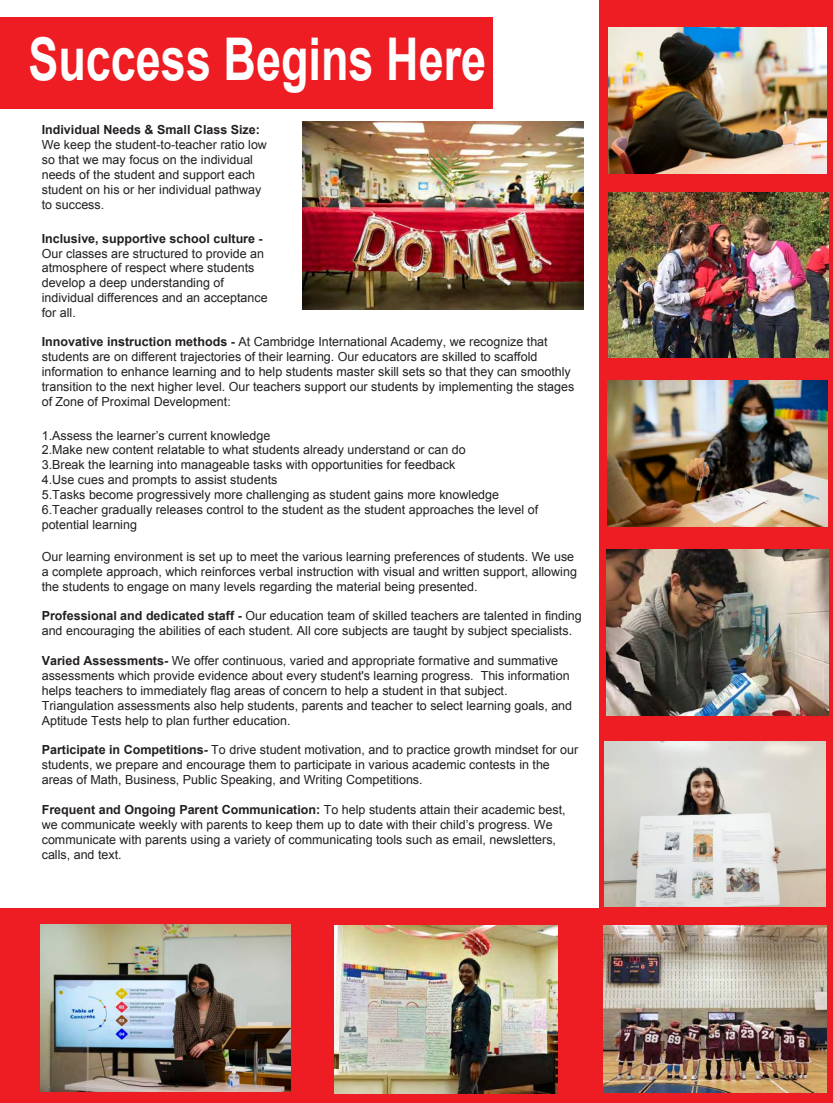
<style>
.page{position:relative;width:833px;height:1103px;background:#fff}
.page>*{position:absolute;margin:0;border:0;box-sizing:border-box;transform-origin:0 0}
.t1{font:700 58.88px "Arial";color:#fff;scale:.76 1}
.t2{font:12.5px/14.9px "Arial";color:#231f20}
.t3{font:700 12.5px "Arial";color:#231f20}
.s1{font-weight:700}
</style>
<div class="page">
<div style="left:0;top:18px;width:492px;height:91px;background:#ee1d23"></div>
<div style="left:599px;top:0;width:233px;height:1091px;background:#ee1d23"></div>
<div style="left:0;top:908px;width:832px;height:194px;background:#ee1d23"></div>
<img style="left:334px;top:925px;width:223px;height:168px">
<img style="left:603px;top:925px;width:223px;height:167px">
<img style="left:608px;top:193px;width:220px;height:165px">
<img style="left:606px;top:549px;width:222px;height:166px">
<img style="left:302px;top:122px;width:281px;height:187px">
<img style="left:608px;top:28px;width:218px;height:145px">
<img style="left:607px;top:380px;width:220px;height:147px">
<img style="left:604px;top:741px;width:221px;height:165px">
<img style="left:40px;top:924px;width:250px;height:167px">
<h1 class="t1" style="left:28px;top:17px;width:604px">Success Begins Here</h1>
<p class="t3" style="left:42px;top:121px;width:220px">Individual Needs &amp; Small Class Size:</p>
<p class="t2" style="left:42px;top:138px;width:227px">We keep the student-to-teacher ratio low so that we may focus on the individual needs of the student and support each student on his or her individual pathway to success.</p>
<p class="t3" style="left:42px;top:229px;width:222px">Inclusive, supportive school culture -</p>
<p class="t2" style="left:42px;top:246px;width:227px">Our classes are structured to provide an atmosphere of respect where students develop a deep understanding of individual differences and an acceptance for all.</p>
<p class="t2" style="left:42px;top:334px;width:534px"><span class="s1">Innovative instruction methods -</span> At Cambridge International Academy, we recognize that students are on different trajectories of their learning. Our educators are skilled to scaffold information to enhance learning and to help students master skill sets so that they can smoothly transition to the next higher level. Our teachers support our students by implementing the stages of Zone of Proximal Development:</p>
<p class="t2" style="left:42px;top:428px;width:498px">1.Assess the learner’s current knowledge<br>2.Make new content relatable to what students already understand or can do<br>3.Break the learning into manageable tasks with opportunities for feedback<br>4.Use cues and prompts to assist students<br>5.Tasks become progressively more challenging as student gains more knowledge 6.Teacher gradually releases control to the student as the student approaches the level of potential learning</p>
<p class="t2" style="left:42px;top:549px;width:536px">Our learning environment is set up to meet the various learning preferences of students. We use a complete approach, which reinforces verbal instruction with visual and written support, allowing the students to engage on many levels regarding the material being presented.</p>
<p class="t2" style="left:42px;top:608px;width:541px"><span class="s1">Professional and dedicated staff -</span> Our education team of skilled teachers are talented in finding and encouraging the abilities of each student. All core subjects are taught by subject specialists.</p>
<p class="t2" style="left:42px;top:653px;width:532px"><span class="s1">Varied Assessments-</span> We offer continuous, varied and appropriate formative and summative assessments which provide evidence about every student's learning progress. This information helps teachers to immediately flag areas of concern to help a student in that subject.<br>Triangulation assessments also help students, parents and teacher to select learning goals, and Aptitude Tests help to plan further education.</p>
<p class="t2" style="left:42px;top:742px;width:538px"><span class="s1">Participate in Competitions-</span> To drive student motivation, and to practice growth mindset for our students, we prepare and encourage them to participate in various academic contests in the areas of Math, Business, Public Speaking, and Writing Competitions.</p>
<p class="t2" style="left:42px;top:802px;width:525px"><span class="s1">Frequent and Ongoing Parent Communication:</span> To help students attain their academic best, we communicate weekly with parents to keep them up to date with their child’s progress. We communicate with parents using a variety of communicating tools such as email, newsletters, calls, and text.</p>
</div>
